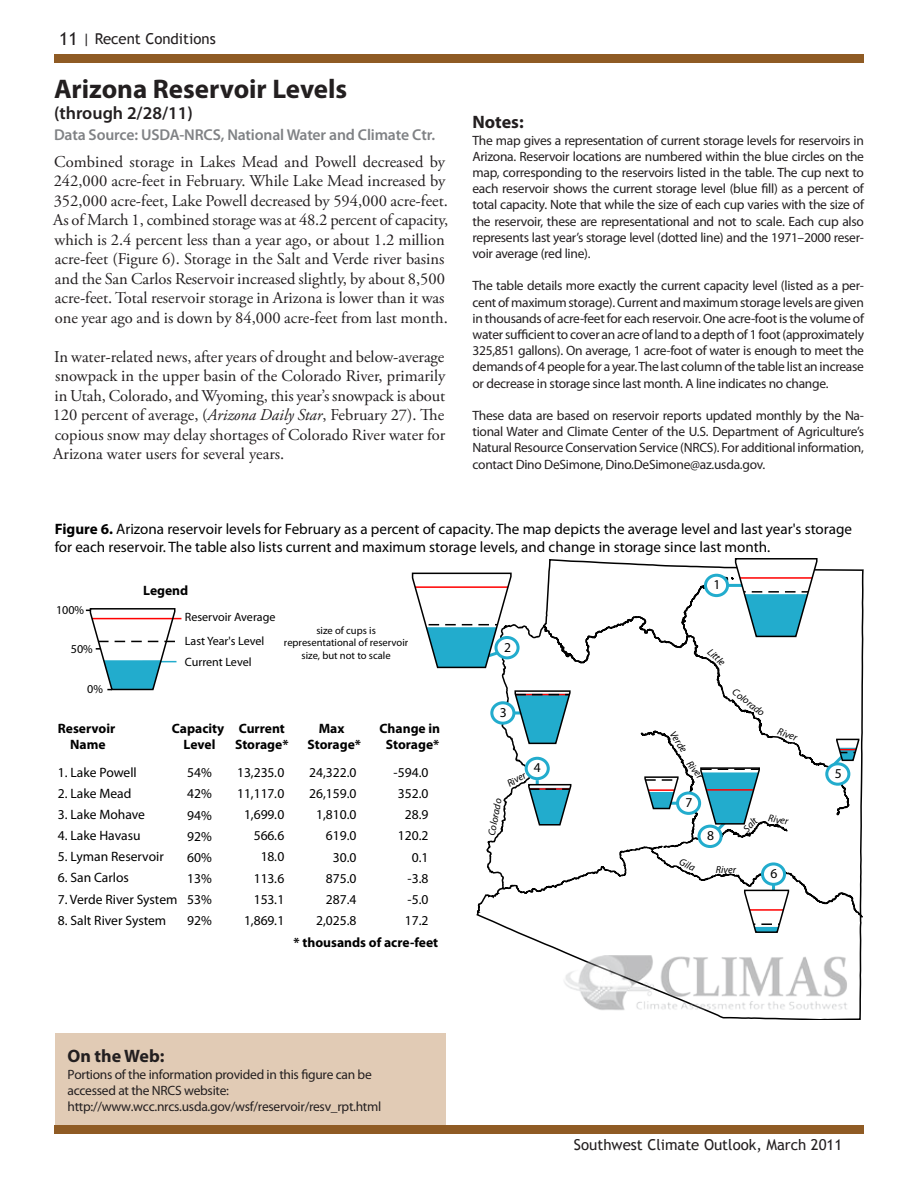
<style>
.page{position:relative;width:918px;height:1188px;background:#fff}
.page>*{position:absolute;margin:0;border:0;box-sizing:border-box;transform-origin:0 0}
.t1{font:700 27px "Myriad Pro";color:#231f20}
.t2{font:600 18px "Myriad Pro";color:#231f20}
.t3{font:700 18px "Myriad Pro";color:#231f20}
.t4{font:16.5px/19.5px "Adobe Garamond Pro";color:#231f20}
.t5{font:600 15.75px "Myriad Pro";letter-spacing:-.01em;color:#808285}
.t6{font:15.15px/18px "Myriad Pro";color:#000}
.t7{font:15px "Trebuchet MS";color:#231f20}
.t8{font:13.65px/21.1px "Myriad Pro";color:#000;text-align:right}
.t9{font:700 13.65px/16.4px "Myriad Pro";color:#000;text-align:center}
.t10{font:13.5px/16.2px "Myriad Pro";letter-spacing:-.02em;color:#231f20;text-align:justify}
.t11{font:12.15px "Myriad Pro";color:#000}
.t12{font:10.5px/12.8px "Myriad Pro";color:#000;text-align:center}
.t13{font:italic 10.2px "Myriad Pro";color:#000}
.s1{font-size:18px}
.s2{font-style:italic}
.s3{font-weight:700}
</style>
<div class="page">
<div style="left:55px;top:1034px;width:391px;height:99px;background:#e1cbb5"></div>
<hr style="left:92px;top:618px;width:89px;height:1px;background:#f00">
<svg style="left:86px;top:608px;width:93px;height:83px"></svg>
<img style="left:564px;top:956px;width:297px;height:58px">
<svg style="left:411px;top:558px;width:453px;height:376px"></svg>
<div style="left:54px;top:1125px;width:810px;height:9px;background:#8f5b24"></div>
<div style="left:54px;top:54px;width:810px;height:9px;background:#8f5b24"></div>
<p class="t7" style="left:59px;top:30px;width:158px"><span class="s1">11</span> | Recent Conditions</p>
<h1 class="t1" style="left:54px;top:72px;width:295px">Arizona Reservoir Levels</h1>
<h2 class="t2" style="left:54px;top:102px;width:140px">(through 2/28/11)</h2>
<p class="t5" style="left:54px;top:125px;width:383px">Data Source: USDA-NRCS, National Water and Climate Ctr.</p>
<p class="t4" style="left:53px;top:152px;width:397px">Combined storage in Lakes Mead and Powell decreased by 242,000 acre-feet in February. While Lake Mead increased by 352,000 acre-feet, Lake Powell decreased by 594,000 acre-feet.<br>As of March 1, combined storage was at 48.2 percent of capacity, which is 2.4 percent less than a year ago, or about 1.2 million acre-feet (Figure 6). Storage in the Salt and Verde river basins and the San Carlos Reservoir increased slightly, by about 8,500 acre-feet. Total reservoir storage in Arizona is lower than it was one year ago and is down by 84,000 acre-feet from last month.</p>
<p class="t4" style="left:53px;top:347px;width:394px;text-align:justify">In water-related news, after years of drought and below-average snowpack in the upper basin of the Colorado River, primarily in Utah, Colorado, and Wyoming, this year’s snowpack is about 120 percent of average, (<span class="s2">Arizona Daily Star</span>, February 27). The copious snow may delay shortages of Colorado River water for Arizona water users for several years.</p>
<h2 class="t3" style="left:472px;top:111px;width:53px">Notes:</h2>
<p class="t10" style="left:472px;top:132px;width:393px">The map gives a representation of current storage levels for reservoirs in Arizona. Reservoir locations are numbered within the blue circles on the map, corresponding to the reservoirs listed in the table. The cup next to each reservoir shows the current storage level (blue fill) as a percent of total capacity. Note that while the size of each cup varies with the size of the reservoir, these are representational and not to scale. Each cup also represents last year’s storage level (dotted line) and the 1971–2000 reser&shy;voir average (red line).</p>
<p class="t10" style="left:472px;top:278px;width:393px">The table details more exactly the current capacity level (listed as a per&shy;cent of maximum storage). Current and maximum storage levels are given in thousands of acre-feet for each reservoir. One acre-foot is the volume of water sufficient to cover an acre of land to a depth of 1 foot (approximately 325,851 gallons). On average, 1 acre-foot of water is enough to meet the demands of 4 people for a year. The last column of the table list an increase or decrease in storage since last month. A line indicates no change.</p>
<p class="t10" style="left:472px;top:407px;width:393px">These data are based on reservoir reports updated monthly by the Na&shy;tional Water and Climate Center of the U.S. Department of Agriculture’s Natural Resource Conservation Service (NRCS). For additional information, contact Dino DeSimone, Dino.DeSimone@az.usda.gov.</p>
<p class="t6" style="left:55px;top:519px;width:799px"><span class="s3">Figure 6.</span> Arizona reservoir levels for February as a percent of capacity. The map depicts the average level and last year's storage for each reservoir. The table also lists current and maximum storage levels, and change in storage since last month.</p>
<p class="t11" style="left:56px;top:602px;width:30px">100%</p>
<p class="t11" style="left:71px;top:642px;width:23px">50%</p>
<p class="t11" style="left:87px;top:681px;width:17px">0%</p>
<p class="t9" style="left:58px;top:720px;width:59px">Reservoir<br>Name</p>
<p class="t9" style="left:143px;top:581px;width:47px">Legend</p>
<p class="t11" style="left:185px;top:610px;width:92px">Reservoir Average</p>
<p class="t11" style="left:185px;top:633px;width:81px">Last Year's Level</p>
<p class="t12" style="left:284px;top:624px;width:126px">size of cups is representational of reservoir size, but not to scale</p>
<p class="t11" style="left:185px;top:654px;width:68px">Current Level</p>
<p class="t9" style="left:172px;top:720px;width:54px">Capacity<br>Level</p>
<p class="t9" style="left:235px;top:720px;width:55px;text-align:left">Current<br>Storage*</p>
<p class="t9" style="left:308px;top:720px;width:55px">Max<br>Storage*</p>
<p class="t9" style="left:380px;top:720px;width:62px">Change in<br>Storage*</p>
<p class="t8" style="left:58px;top:761px;width:81px">1. Lake Powell</p>
<p class="t8" style="left:58px;top:782px;width:75px">2. Lake Mead</p>
<p class="t8" style="left:58px;top:804px;width:89px">3. Lake Mohave</p>
<p class="t8" style="left:58px;top:825px;width:84px">4. Lake Havasu</p>
<p class="t8" style="left:58px;top:846px;width:108px">5. Lyman Reservoir</p>
<p class="t8" style="left:58px;top:867px;width:73px">6. San Carlos</p>
<p class="t8" style="left:58px;top:888px;width:121px">7. Verde River System</p>
<p class="t8" style="left:58px;top:909px;width:110px">8. Salt River System</p>
<p class="t8" style="left:187px;top:762px;width:26px;text-align:justify">54% 42% 94% 92% 60% 13% 53% 92%</p>
<p class="t8" style="left:237px;top:762px;width:49px">13,235.0<br>11,117.0<br>1,699.0<br>566.6<br>18.0<br>113.6<br>153.1<br>1,869.1</p>
<p class="t8" style="left:309px;top:762px;width:49px">24,322.0<br>26,159.0<br>1,810.0<br>619.0<br>30.0<br>875.0<br>287.4<br>2,025.8</p>
<p class="t8" style="left:394px;top:762px;width:36px">-594.0<br>352.0<br>28.9<br>120.2<br>0.1 -3.8 -5.0<br>17.2</p>
<p class="t9" style="left:294px;top:934px;width:146px">* thousands of acre-feet</p>
<h2 class="t3" style="left:68px;top:1044px;width:98px">On the Web:</h2>
<p class="t10" style="left:68px;top:1066px;width:315px;text-align:left">Portions of the information provided in this figure can be accessed at the NRCS website: http://www.wcc.nrcs.usda.gov/wsf/reservoir/resv_rpt.html</p>
<p class="t8" style="left:713px;top:574px;width:8px">1</p>
<p class="t8" style="left:504px;top:636px;width:8px">2</p>
<p class="t13" style="left:713px;top:645px;width:22px;rotate:42deg">Little</p>
<p class="t8" style="left:500px;top:701px;width:8px">3</p>
<p class="t13" style="left:738px;top:686px;width:39px;rotate:38deg">Colorado</p>
<p class="t13" style="left:678px;top:729px;width:24px;rotate:57deg">Verde</p>
<p class="t13" style="left:780px;top:725px;width:22px;rotate:20deg">River</p>
<p class="t8" style="left:534px;top:757px;width:8px">4</p>
<p class="t13" style="left:505px;top:779px;width:22px;rotate:-31deg">River</p>
<p class="t13" style="left:694px;top:758px;width:22px;rotate:53deg">River</p>
<p class="t8" style="left:835px;top:762px;width:8px">5</p>
<p class="t13" style="left:485px;top:834px;width:39px;rotate:-80deg">Colorado</p>
<p class="t8" style="left:686px;top:792px;width:8px">7</p>
<p class="t8" style="left:707px;top:825px;width:8px">8</p>
<p class="t13" style="left:740px;top:826px;width:17px;rotate:-46deg">Salt</p>
<p class="t13" style="left:770px;top:812px;width:22px;rotate:10deg">River</p>
<p class="t13" style="left:682px;top:856px;width:18px;rotate:25deg">Gila</p>
<p class="t13" style="left:716px;top:864px;width:22px">River</p>
<p class="t8" style="left:770px;top:863px;width:8px">6</p>
<p class="t7" style="left:574px;top:1135px;width:270px">Southwest Climate Outlook, March 2011</p>
</div>
